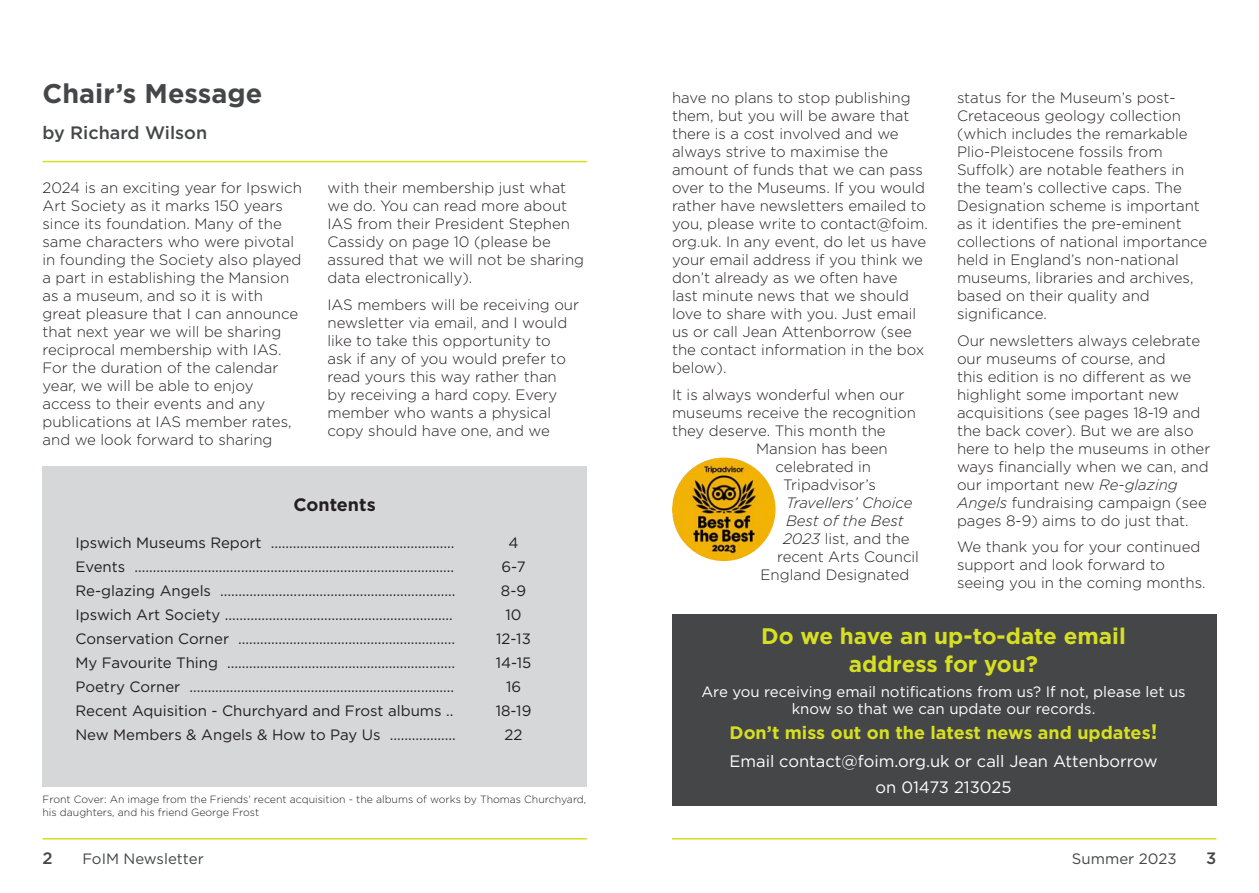
<style>
.page{position:relative;width:1259px;height:893px;background:#fff}
.page>*{position:absolute;margin:0;border:0;box-sizing:border-box;transform-origin:0 0}
.Page_Headings{font:700 27px "Gotham";color:#454647}
.Text_Block{font:700 22.5px/28.5px "Gotham";color:#d6df21;text-align:center}
.Text_Block-2{font:700 18px "Gotham";color:#d6df21}
.Sub_Heading_1{font:500 18px "Gotham";color:#454647}
.t1{font:700 18px "Gotham";color:#231f20}
.t2{font:16.5px/25.2px "Gotham";color:#fff;text-align:center}
.t3{font:500 16.5px "Gotham";color:#454647}
.Text_Block-3{font:300 15px/18px "Gotham";color:#231f20}
.t4{font:15px "Gotham";color:#231f20}
.Text_Block-4{font:15px/16.5px "Gotham";color:#fff;text-align:center}
.Text_Block-5{font:italic 300 15px "Gotham";color:#231f20}
.t5{font:15px "Gotham";color:#454647}
.Captions{font:300 10.5px/12.6px "Gotham";color:#231f20}
.s1{font-style:italic}
.s2{font-size:21px}
</style>
<div class="page">
<hr style="left:43px;top:838px;width:544px;height:1px;background:#d6df21">
<hr style="left:672px;top:838px;width:544px;height:1px;background:#d6df21">
<div style="left:43px;top:467px;width:544px;height:320px;background:#d6d7d9"></div>
<hr style="left:43px;top:161px;width:544px;height:1px;background:#d6df21">
<div style="left:672px;top:614px;width:544px;height:192px;background:#454647"></div>
<img style="left:672px;top:458px;width:103px;height:103px;border-radius:52px">
<p class="Page_Headings" style="left:43px;top:76px;width:221px">Chair’s Message</p>
<p class="Sub_Heading_1" style="left:43px;top:120px;width:166px">by Richard Wilson</p>
<p class="Text_Block-3" style="left:43px;top:178px;width:261px">2024 is an exciting year for Ipswich<br>Art Society as it marks 150 years since its foundation. Many of the same characters who were pivotal in founding the Society also played a part in establishing the Mansion as a museum, and so it is with great pleasure that I can announce that next year we will be sharing reciprocal membership with IAS.<br>For the duration of the calendar year, we will be able to enjoy access to their events and any publications at IAS member rates, and we look forward to sharing</p>
<p class="Text_Block-3" style="left:327px;top:178px;width:258px">with their membership just what we do. You can read more about<br>IAS from their President Stephen<br>Cassidy on page 10 (please be assured that we will not be sharing data electronically).</p>
<p class="Text_Block-3" style="left:327px;top:295px;width:253px">IAS members will be receiving our newsletter via email, and I would like to take this opportunity to<br>ask if any of you would prefer to read yours this way rather than<br>by receiving a hard copy. Every member who wants a physical copy should have one, and we</p>
<p class="t1" style="left:293px;top:493px;width:84px">Contents</p>
<p class="t4" style="left:75px;top:533px;width:380px">Ipswich Museums Report ..................................................</p>
<p class="t4" style="left:508px;top:533px;width:12px">4</p>
<p class="t4" style="left:75px;top:557px;width:380px">Events .......................................................................................</p>
<p class="t4" style="left:501px;top:557px;width:26px">6-7</p>
<p class="t4" style="left:75px;top:581px;width:381px">Re-glazing Angels ................................................................</p>
<p class="t4" style="left:501px;top:581px;width:27px">8-9</p>
<p class="t4" style="left:75px;top:605px;width:379px">Ipswich Art Society ..............................................................</p>
<p class="t4" style="left:505px;top:605px;width:18px">10</p>
<p class="t4" style="left:75px;top:629px;width:381px">Conservation Corner ...........................................................</p>
<p class="t4" style="left:496px;top:629px;width:36px">12-13</p>
<p class="t4" style="left:75px;top:653px;width:381px">My Favourite Thing ..............................................................</p>
<p class="t4" style="left:496px;top:653px;width:37px">14-15</p>
<p class="t4" style="left:75px;top:677px;width:380px">Poetry Corner ........................................................................</p>
<p class="t4" style="left:506px;top:677px;width:17px">16</p>
<p class="t4" style="left:75px;top:701px;width:379px">Recent Aquisition - Churchyard and Frost albums ..</p>
<p class="t4" style="left:496px;top:701px;width:37px">18-19</p>
<p class="t4" style="left:75px;top:725px;width:382px">New Members &amp; Angels &amp; How to Pay Us ..................</p>
<p class="t4" style="left:504px;top:725px;width:19px">22</p>
<p class="Captions" style="left:43px;top:793px;width:545px">Front Cover: An image from the Friends’ recent acquisition - the albums of works by Thomas Churchyard, his daughters, and his friend George Frost</p>
<p class="Text_Block-3" style="left:957px;top:89px;width:252px">status for the Museum’s post-<br>Cretaceous geology collection (which includes the remarkable<br>Plio-Pleistocene fossils from<br>Suffolk) are notable feathers in the team’s collective caps. The<br>Designation scheme is important as it identifies the pre-eminent collections of national importance held in England’s non-national museums, libraries and archives, based on their quality and significance.</p>
<p class="Text_Block-3" style="left:957px;top:331px;width:255px">Our newsletters always celebrate our museums of course, and<br>this edition is no different as we highlight some important new acquisitions (see pages 18-19 and the back cover). But we are also here to help the museums in other ways financially when we can, and our important new <span class="s1">Re-glazing<br>Angels</span> fundraising campaign (see pages 8-9) aims to do just that.</p>
<p class="Text_Block-3" style="left:957px;top:538px;width:250px">We thank you for your continued support and look forward to seeing you in the coming months.</p>
<p class="Text_Block" style="left:761px;top:621px;width:366px">Do we have an up-to-date email address for you?</p>
<p class="Text_Block-4" style="left:701px;top:683px;width:486px">Are you receiving email notifications from us? If not, please let us know so that we can update our records.</p>
<p class="Text_Block-2" style="left:729px;top:721px;width:429px">Don’t miss out on the latest news and updates<span class="s2">!</span></p>
<p class="t2" style="left:729px;top:748px;width:430px">Email contact@foim.org.uk or call Jean Attenborrow on 01473 213025</p>
<p class="Text_Block-3" style="left:672px;top:89px;width:257px">have no plans to stop publishing them, but you will be aware that there is a cost involved and we always strive to maximise the amount of funds that we can pass over to the Museums. If you would rather have newsletters emailed to you, please write to contact@foim. org.uk. In any event, do let us have your email address if you think we don’t already as we often have<br>last minute news that we should love to share with you. Just email us or call Jean Attenborrow (see the contact information in the box below).</p>
<p class="Text_Block-3" style="left:672px;top:385px;width:234px">It is always wonderful when our</p>
<p class="Text_Block-3" style="left:672px;top:403px;width:245px">museums receive the recognition</p>
<p class="Text_Block-3" style="left:672px;top:421px;width:215px">they deserve. This month the</p>
<p class="Text_Block-3" style="left:756px;top:439px;width:133px">Mansion has been</p>
<p class="Text_Block-3" style="left:775px;top:457px;width:97px">celebrated in</p>
<p class="Text_Block-3" style="left:783px;top:475px;width:94px">Tripadvisor’s</p>
<p class="Text_Block-5" style="left:786px;top:493px;width:128px">Travellers’ Choice</p>
<p class="Text_Block-5" style="left:786px;top:511px;width:119px">Best of the Best</p>
<p class="Text_Block-3" style="left:783px;top:529px;width:128px"><span class="s1">2023</span> list, and the</p>
<p class="Text_Block-3" style="left:777px;top:547px;width:143px">recent Arts Council</p>
<p class="Text_Block-3" style="left:760px;top:565px;width:150px">England Designated</p>
<p class="t3" style="left:43px;top:847px;width:12px">2</p>
<p class="t5" style="left:82px;top:849px;width:123px">FoIM Newsletter</p>
<p class="t5" style="left:1072px;top:849px;width:106px">Summer 2023</p>
<p class="t3" style="left:1206px;top:847px;width:12px">3</p>
</div>
